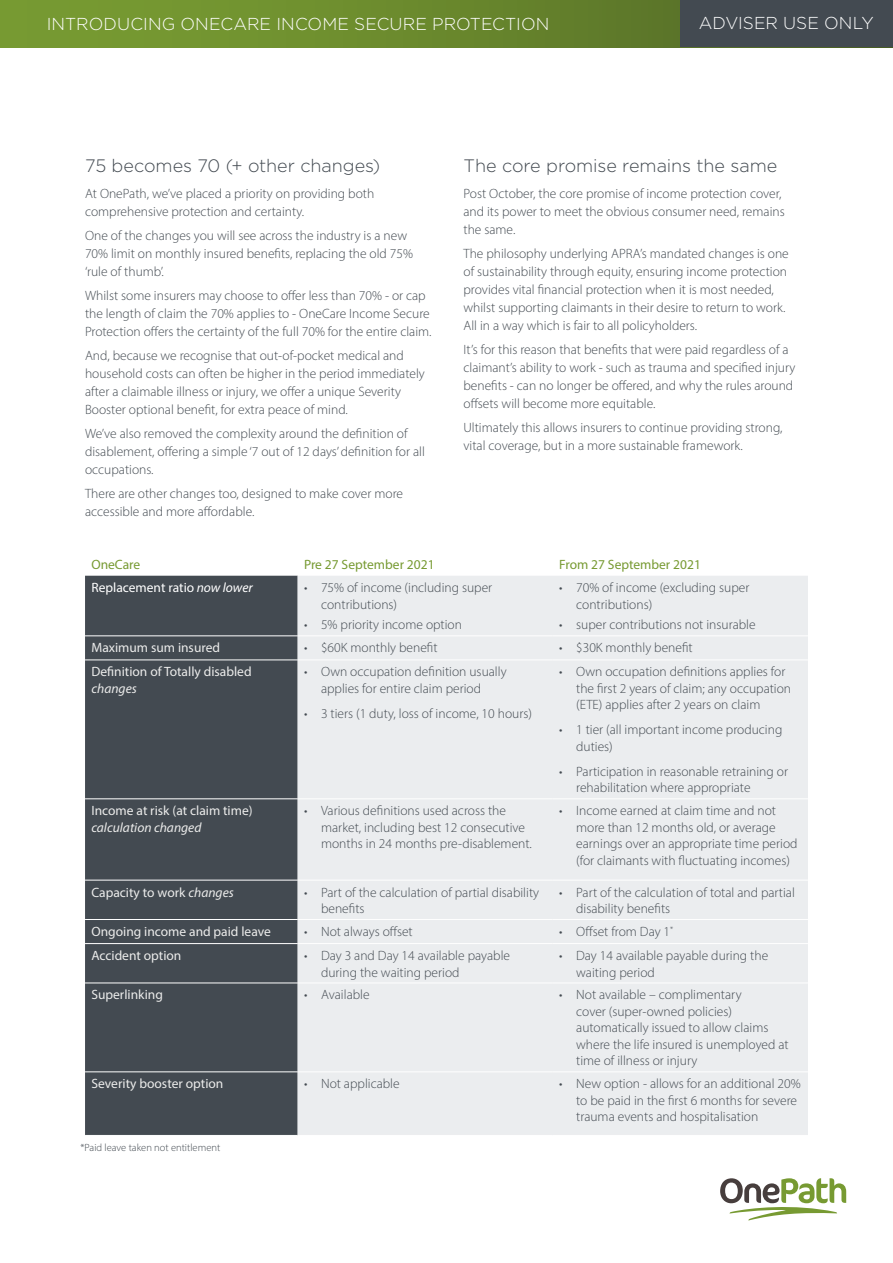
<style>
.page{position:relative;width:893px;height:1263px;background:#fff}
.page>*{position:absolute;margin:0;border:0;box-sizing:border-box;transform-origin:0 0}
.t1{font:300 18px "Gotham";color:#434a51}
.t2{font:300 17.25px "Gotham";letter-spacing:.005em;color:#fff}
.t3{font:300 13.5px/16.5px "Myriad Pro";color:#434a51}
.t4{font:13.5px "Myriad Pro";color:#ececeb}
.t5{font:13.5px "Myriad Pro";color:#779a32}
.t6{font:italic 13.5px "Myriad Pro";color:#ececeb}
.t7{font:13.5px "Myriad Pro";color:#fff}
.t8{font:300 10.5px "Myriad Pro";color:#434a51}
.s1{font-style:italic}
</style>
<div class="page">
<svg style="left:0;top:0;width:680px;height:47px;background:#6c8c2e"></svg>
<div style="left:680px;top:0;width:213px;height:47px;background:#434a51"></div>
<div style="left:85px;top:576px;width:213px;height:559px;background:#434a51"></div>
<div style="left:298px;top:576px;width:510px;height:559px;background:#ebedef"></div>
<hr style="left:85px;top:635px;width:213px;height:1px;background:#fff">
<hr style="left:85px;top:659px;width:213px;height:1px;background:#fff">
<hr style="left:85px;top:798px;width:213px;height:1px;background:#fff">
<hr style="left:85px;top:880px;width:213px;height:1px;background:#fff">
<hr style="left:85px;top:919px;width:213px;height:1px;background:#fff">
<hr style="left:85px;top:943px;width:213px;height:1px;background:#fff">
<hr style="left:85px;top:982px;width:213px;height:1px;background:#fff">
<hr style="left:85px;top:1071px;width:213px;height:1px;background:#fff">
<hr style="left:298px;top:635px;width:255px;height:1px;background:#fff">
<hr style="left:298px;top:659px;width:255px;height:1px;background:#fff">
<hr style="left:553px;top:635px;width:255px;height:1px;background:#fff">
<hr style="left:553px;top:659px;width:255px;height:1px;background:#fff">
<hr style="left:298px;top:798px;width:255px;height:1px;background:#fff">
<hr style="left:553px;top:798px;width:255px;height:1px;background:#fff">
<hr style="left:298px;top:880px;width:255px;height:1px;background:#fff">
<hr style="left:298px;top:919px;width:255px;height:1px;background:#fff">
<hr style="left:298px;top:943px;width:255px;height:1px;background:#fff">
<hr style="left:298px;top:982px;width:255px;height:1px;background:#fff">
<hr style="left:298px;top:1071px;width:255px;height:1px;background:#fff">
<hr style="left:553px;top:880px;width:255px;height:1px;background:#fff">
<hr style="left:553px;top:919px;width:255px;height:1px;background:#fff">
<hr style="left:553px;top:943px;width:255px;height:1px;background:#fff">
<hr style="left:553px;top:982px;width:255px;height:1px;background:#fff">
<hr style="left:553px;top:1071px;width:255px;height:1px;background:#fff">
<svg style="left:720px;top:1178px;width:126px;height:42px"></svg>
<p class="t2" style="left:47px;top:13px;width:504px">INTRODUCING ONECARE INCOME SECURE PROTECTION</p>
<p class="t2" style="left:699px;top:13px;width:176px">ADVISER USE ONLY</p>
<h1 class="t1" style="left:85px;top:154px;width:297px">75 becomes 70 (+ other changes)</h1>
<p class="t3" style="left:85px;top:185px;width:291px;line-height:18px">At OnePath, we’ve placed a priority on providing both comprehensive protection and certainty.</p>
<p class="t3" style="left:85px;top:227px;width:329px;line-height:18px">One of the changes you will see across the industry is a new<br>70% limit on monthly insured benefits, replacing the old 75% ‘rule of thumb’.</p>
<p class="t3" style="left:85px;top:286px;width:348px;line-height:18px">Whilst some insurers may choose to offer less than 70% - or cap the length of claim the 70% applies to - OneCare Income Secure<br>Protection offers the certainty of the full 70% for the entire claim.</p>
<p class="t3" style="left:85px;top:346px;width:341px;line-height:18px">And, because we recognise that out-of-pocket medical and household costs can often be higher in the period immediately after a claimable illness or injury, we offer a unique Severity Booster optional benefit, for extra peace of mind.</p>
<p class="t3" style="left:85px;top:424px;width:341px;line-height:18px">We’ve also removed the complexity around the definition of disablement, offering a simple ‘7 out of 12 days’ definition for all occupations.</p>
<p class="t3" style="left:85px;top:484px;width:320px;line-height:18px">There are other changes too, designed to make cover more accessible and more affordable.</p>
<h1 class="t1" style="left:463px;top:154px;width:315px">The core promise remains the same</h1>
<p class="t3" style="left:463px;top:185px;width:323px;line-height:18px">Post October, the core promise of income protection cover, and its power to meet the obvious consumer need, remains the same.</p>
<p class="t3" style="left:463px;top:245px;width:327px;line-height:18px">The philosophy underlying APRA’s mandated changes is one of sustainability through equity, ensuring income protection provides vital financial protection when it is most needed, whilst supporting claimants in their desire to return to work.<br>All in a way which is fair to all policyholders.</p>
<p class="t3" style="left:463px;top:340px;width:333px;line-height:18px">It’s for this reason that benefits that were paid regardless of a claimant’s ability to work - such as trauma and specified injury benefits - can no longer be offered, and why the rules around offsets will become more equitable.</p>
<p class="t3" style="left:463px;top:418px;width:320px;line-height:18px">Ultimately this allows insurers to continue providing strong, vital coverage, but in a more sustainable framework.</p>
<p class="t5" style="left:91px;top:556px;width:50px">OneCare</p>
<p class="t5" style="left:304px;top:556px;width:132px">Pre 27 September 2021</p>
<p class="t5" style="left:559px;top:556px;width:143px">From 27 September 2021</p>
<p class="t7" style="left:91px;top:579px;width:163px">Replacement ratio <span class="s1">now lower</span></p>
<p class="t3" style="left:321px;top:579px;width:173px;text-indent:-17px">• 75% of income (including super contributions)</p>
<p class="t3" style="left:304px;top:617px;width:160px">• 5% priority income option</p>
<p class="t3" style="left:576px;top:579px;width:175px;text-indent:-17px">• 70% of income (excluding super contributions)</p>
<p class="t3" style="left:559px;top:617px;width:198px">• super contributions not insurable</p>
<p class="t4" style="left:91px;top:639px;width:130px">Maximum sum insured</p>
<p class="t3" style="left:304px;top:639px;width:135px">• $60K monthly benefit</p>
<p class="t3" style="left:559px;top:639px;width:135px">• $30K monthly benefit</p>
<p class="t4" style="left:91px;top:663px;width:162px">Definition of Totally disabled</p>
<p class="t6" style="left:91px;top:680px;width:47px">changes</p>
<p class="t3" style="left:321px;top:663px;width:187px;text-indent:-17px">• Own occupation definition usually applies for entire claim period</p>
<p class="t3" style="left:304px;top:705px;width:229px">• 3 tiers (1 duty, loss of income, 10 hours)</p>
<p class="t3" style="left:576px;top:663px;width:217px;text-indent:-17px">• Own occupation definitions applies for the first 2 years of claim; any occupation (ETE) applies after 2 years on claim</p>
<p class="t3" style="left:576px;top:721px;width:208px;text-indent:-17px">• 1 tier (all important income producing duties)</p>
<p class="t3" style="left:576px;top:763px;width:213px;text-indent:-17px">• Participation in reasonable retraining or rehabilitation where appropriate</p>
<p class="t4" style="left:91px;top:802px;width:163px">Income at risk (at claim time)</p>
<p class="t6" style="left:91px;top:819px;width:112px">calculation changed</p>
<p class="t3" style="left:321px;top:802px;width:212px;text-indent:-17px">• Various definitions used across the market, including best 12 consecutive months in 24 months pre-disablement.</p>
<p class="t3" style="left:576px;top:802px;width:223px;text-indent:-17px">• Income earned at claim time and not more than 12 months old, or average earnings over an appropriate time period (for claimants with fluctuating incomes)</p>
<p class="t4" style="left:91px;top:884px;width:144px">Capacity to work <span class="s1">changes</span></p>
<p class="t3" style="left:321px;top:884px;width:220px;text-indent:-17px">• Part of the calculation of partial disability benefits</p>
<p class="t3" style="left:576px;top:884px;width:220px;text-indent:-17px">• Part of the calculation of total and partial disability benefits</p>
<p class="t4" style="left:91px;top:923px;width:181px">Ongoing income and paid leave</p>
<p class="t3" style="left:304px;top:923px;width:110px">• Not always offset</p>
<p class="t3" style="left:559px;top:923px;width:116px">• Offset from Day 1<sup>*</sup></p>
<p class="t4" style="left:91px;top:947px;width:92px">Accident option</p>
<p class="t3" style="left:321px;top:947px;width:191px;text-indent:-17px">• Day 3 and Day 14 available payable during the waiting period</p>
<p class="t3" style="left:576px;top:947px;width:194px;text-indent:-17px">• Day 14 available payable during the waiting period</p>
<p class="t4" style="left:91px;top:986px;width:73px">Superlinking</p>
<p class="t3" style="left:304px;top:986px;width:67px">• Available</p>
<p class="t3" style="left:576px;top:986px;width:214px;text-indent:-17px">• Not available – complimentary<br>cover (super-owned policies) automatically issued to allow claims where the life insured is unemployed at time of illness or injury</p>
<p class="t4" style="left:91px;top:1075px;width:133px">Severity booster option</p>
<p class="t3" style="left:304px;top:1075px;width:97px">• Not applicable</p>
<p class="t3" style="left:576px;top:1075px;width:226px;text-indent:-17px">• New option - allows for an additional 20% to be paid in the first 6 months for severe trauma events and hospitalisation</p>
<p class="t8" style="left:81px;top:1141px;width:141px">*Paid leave taken not entitlement</p>
</div>
